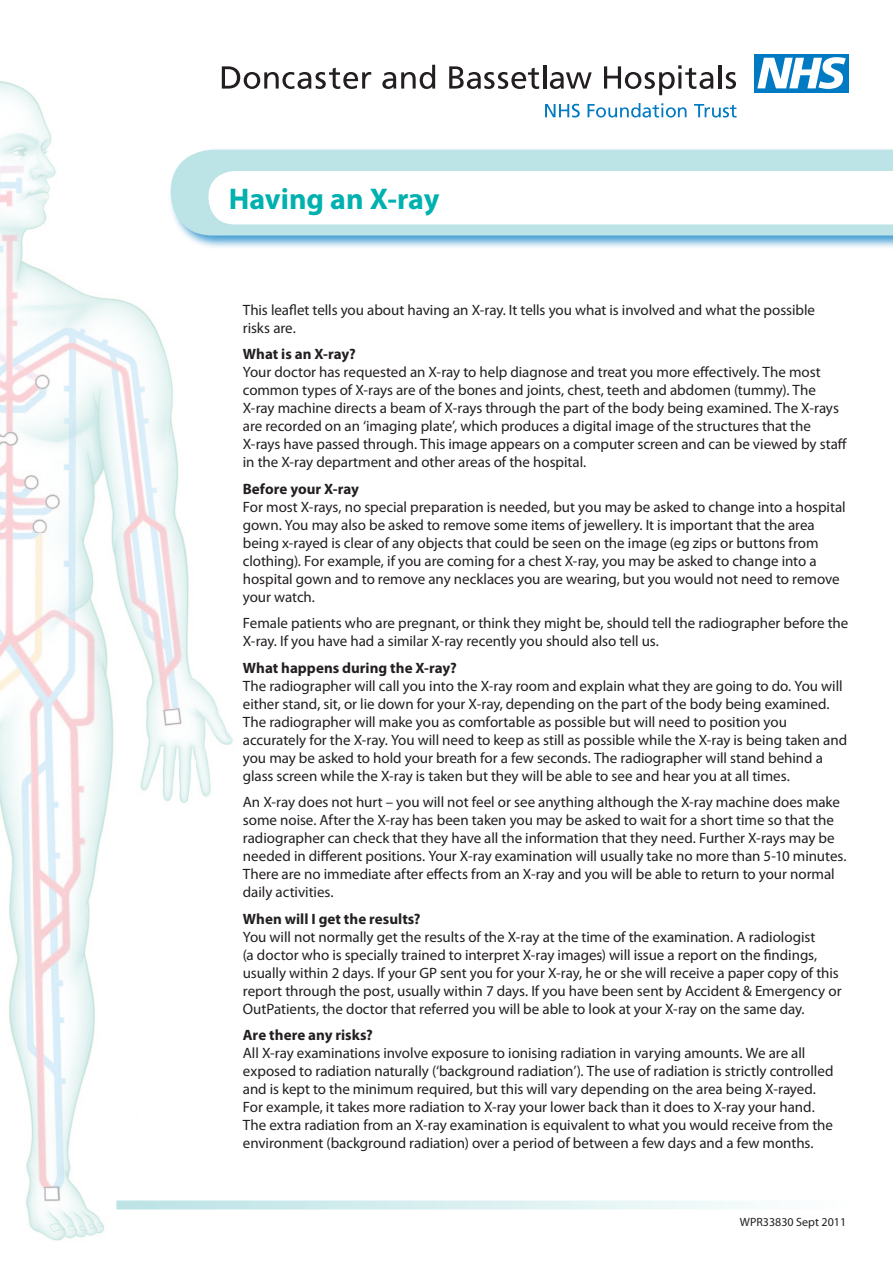
<style>
.page{position:relative;width:893px;height:1263px;background:#fff}
.page>*{position:absolute;margin:0;border:0;box-sizing:border-box;transform-origin:0 0}
.t1{font:700 30px "Myriad Pro";color:#00b1b0}
.t2{font:15px/18px "Myriad Pro";letter-spacing:-.005em;color:#231f20}
.t3{font:700 15px "Myriad Pro";color:#231f20}
.t4{font:12px "Myriad Pro";color:#231f20}
</style>
<div class="page">
<img style="left:0;top:66px;width:245px;height:1175px">
<svg style="left:222px;top:66px;width:149px;height:23px"></svg>
<svg style="left:382px;top:65px;width:53px;height:24px"></svg>
<svg style="left:449px;top:66px;width:90px;height:23px"></svg>
<hr style="left:543px;top:65px;width:3px;height:24px;background:#231f20">
<svg style="left:550px;top:72px;width:42px;height:17px"></svg>
<svg style="left:604px;top:65px;width:109px;height:30px"></svg>
<hr style="left:719px;top:65px;width:3px;height:24px;background:#231f20">
<svg style="left:726px;top:72px;width:10px;height:17px"></svg>
<div style="left:755px;top:54px;width:94px;height:38px;background:#007ac2"></div>
<svg style="left:757px;top:57px;width:89px;height:32px"></svg>
<svg style="left:545px;top:104px;width:35px;height:14px"></svg>
<svg style="left:588px;top:103px;width:98px;height:15px"></svg>
<svg style="left:694px;top:104px;width:43px;height:14px"></svg>
<div style="left:168px;top:147px;width:725px;height:102px;background:#007ac2;opacity:.75"></div>
<div style="left:171px;top:150px;width:722px;height:86px;background:#bce3e5"></div>
<svg style="left:207px;top:169px;width:686px;height:57px"></svg>
<svg style="left:116px;top:1200px;width:640px;height:9px;background:#daeff0"></svg>
<h1 class="t1" style="left:229px;top:180px;width:212px">Having an X-ray</h1>
<p class="t2" style="left:243px;top:300px;width:574px">This leaflet tells you about having an X-ray. It tells you what is involved and what the possible risks are.</p>
<p class="t3" style="left:243px;top:344px;width:114px">What is an X-ray?</p>
<p class="t2" style="left:243px;top:363px;width:606px">Your doctor has requested an X-ray to help diagnose and treat you more effectively. The most common types of X-rays are of the bones and joints, chest, teeth and abdomen (tummy). The X-ray machine directs a beam of X-rays through the part of the body being examined. The X-rays are recorded on an ‘imaging plate’, which produces a digital image of the structures that the X-rays have passed through. This image appears on a computer screen and can be viewed by staff in the X-ray department and other areas of the hospital.</p>
<p class="t3" style="left:243px;top:479px;width:118px">Before your X-ray</p>
<p class="t2" style="left:243px;top:497px;width:604px">For most X-rays, no special preparation is needed, but you may be asked to change into a hospital gown. You may also be asked to remove some items of jewellery. It is important that the area being x-rayed is clear of any objects that could be seen on the image (eg zips or buttons from clothing). For example, if you are coming for a chest X-ray, you may be asked to change into a hospital gown and to remove any necklaces you are wearing, but you would not need to remove your watch.</p>
<p class="t2" style="left:243px;top:614px;width:607px">Female patients who are pregnant, or think they might be, should tell the radiographer before the<br>X-ray. If you have had a similar X-ray recently you should also tell us.</p>
<p class="t3" style="left:243px;top:658px;width:215px">What happens during the X-ray?</p>
<p class="t2" style="left:243px;top:676px;width:606px">The radiographer will call you into the X-ray room and explain what they are going to do. You will either stand, sit, or lie down for your X-ray, depending on the part of the body being examined.<br>The radiographer will make you as comfortable as possible but will need to position you accurately for the X-ray. You will need to keep as still as possible while the X-ray is being taken and you may be asked to hold your breath for a few seconds. The radiographer will stand behind a glass screen while the X-ray is taken but they will be able to see and hear you at all times.</p>
<p class="t2" style="left:243px;top:793px;width:605px">An X-ray does not hurt – you will not feel or see anything although the X-ray machine does make some noise. After the X-ray has been taken you may be asked to wait for a short time so that the radiographer can check that they have all the information that they need. Further X-rays may be needed in different positions. Your X-ray examination will usually take no more than 5-10 minutes.<br>There are no immediate after effects from an X-ray and you will be able to return to your normal daily activities.</p>
<p class="t3" style="left:243px;top:909px;width:179px">When will I get the results?</p>
<p class="t2" style="left:243px;top:927px;width:600px">You will not normally get the results of the X-ray at the time of the examination. A radiologist<br>(a doctor who is specially trained to interpret X-ray images) will issue a report on the findings, usually within 2 days. If your GP sent you for your X-ray, he or she will receive a paper copy of this report through the post, usually within 7 days. If you have been sent by Accident &amp; Emergency or OutPatients, the doctor that referred you will be able to look at your X-ray on the same day.</p>
<p class="t3" style="left:243px;top:1025px;width:132px">Are there any risks?</p>
<p class="t2" style="left:243px;top:1044px;width:592px">All X-ray examinations involve exposure to ionising radiation in varying amounts. We are all exposed to radiation naturally (‘background radiation’). The use of radiation is strictly controlled and is kept to the minimum required, but this will vary depending on the area being X-rayed.<br>For example, it takes more radiation to X-ray your lower back than it does to X-ray your hand.<br>The extra radiation from an X-ray examination is equivalent to what you would receive from the environment (background radiation) over a period of between a few days and a few months.</p>
<p class="t4" style="left:740px;top:1214px;width:108px">WPR33830 Sept 2011</p>
</div>
